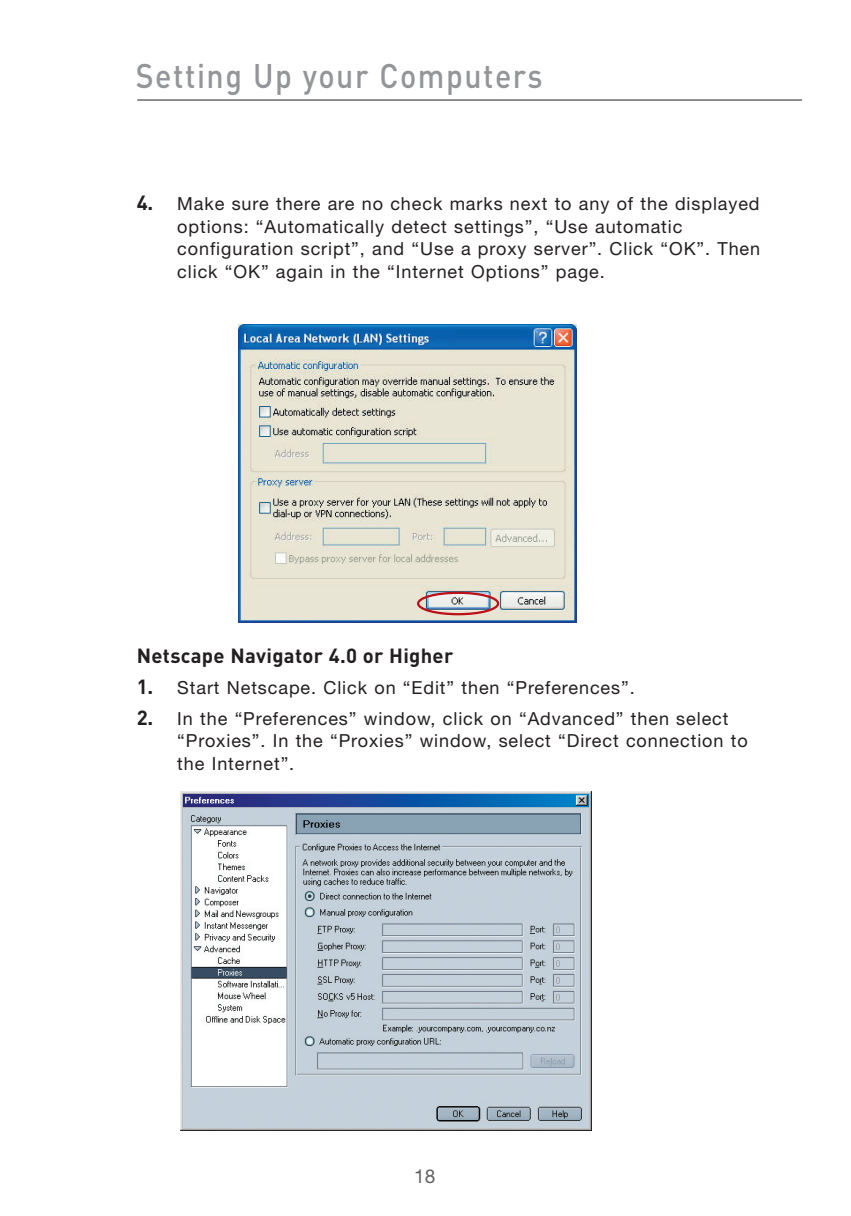
<style>
.page{position:relative;width:851px;height:1216px;background:#fff}
.page>*{position:absolute;margin:0;border:0;box-sizing:border-box;transform-origin:0 0}
.t1{font:500 33.75px "DIN";letter-spacing:.05em;color:#939598;scale:.9 1}
.t2{font:700 20.25px "DIN";letter-spacing:.015em;color:#231f20}
.t3{font:19.12px "Helvetica Neue LT Std";color:#636366}
.t4{font:18px/22.5px "Helvetica Neue LT Std";letter-spacing:.05em;color:#231f20}
.s1{font-family:"DIN";font-weight:700;font-size:20.25px}
</style>
<div class="page">
<hr style="left:137px;top:100px;width:665px;height:1px;background:#231f20">
<img style="left:180px;top:791px;width:411px;height:338px">
<img style="left:239px;top:324px;width:338px;height:298px">
<div style="left:417px;top:591px;width:82px;height:24px;border:2px solid #bb1018;border-radius:50%"></div>
<h1 class="t1" style="left:136px;top:54px;width:453px">Setting Up your Computers</h1>
<p class="t4" style="left:177px;top:192px;width:584px;text-indent:-40px"><span class="s1">4.</span> Make sure there are no check marks next to any of the displayed options: “Automatically detect settings”, “Use automatic configuration script”, and “Use a proxy server”. Click “OK”. Then click “OK” again in the “Internet Options” page.</p>
<p class="t2" style="left:137px;top:642px;width:318px">Netscape Navigator 4.0 or Higher</p>
<p class="t4" style="left:137px;top:676px;width:499px"><span class="s1">1.</span> Start Netscape. Click on “Edit” then “Preferences”.</p>
<p class="t4" style="left:177px;top:706px;width:572px;text-indent:-40px"><span class="s1">2.</span> In the “Preferences” window, click on “Advanced” then select “Proxies”. In the “Proxies” window, select “Direct connection to the Internet”.</p>
<p class="t3" style="left:414px;top:1164px;width:23px">18</p>
</div>
